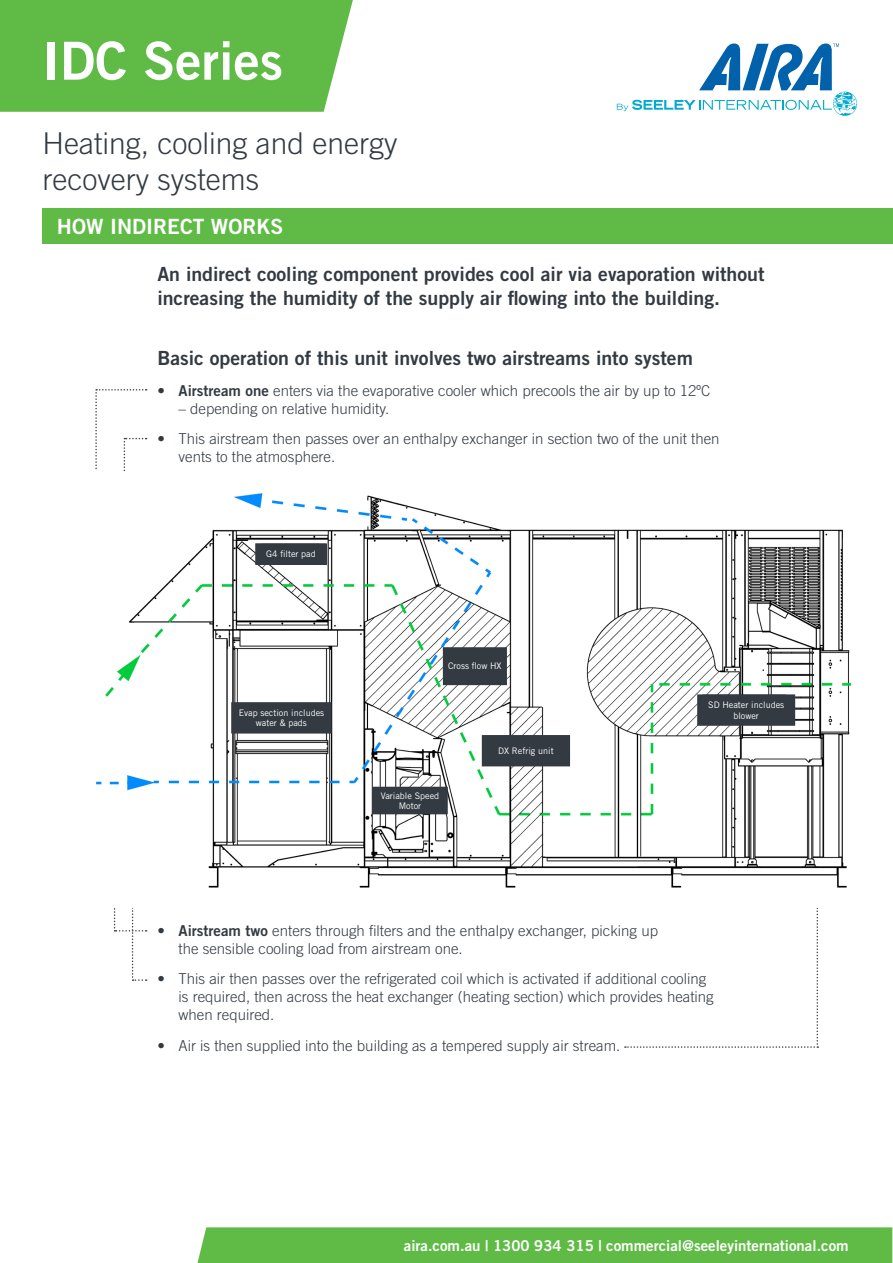
<style>
.page{position:relative;width:893px;height:1263px;background:#fff}
.page>*{position:absolute;margin:0;border:0;box-sizing:border-box;transform-origin:0 0}
.t1{font:52.5px "Trade Gothic LT Std Bd 2";color:#fff}
.t2{font:300 30px/36px "Trade Gothic LT Std";color:#333a42}
.BULLET{font:21px "Trade Gothic LT Std Bd 2";color:#fff}
.BULLET-2{font:19.5px/23.4px "Trade Gothic LT Std Bd 2";color:#333a42}
.BULLET-3{font:300 15px/18px "Trade Gothic LT Std";color:#333a42}
.BULLET-4{font:15px "Trade Gothic LT Std Bd 2";color:#fff}
.t3{font:9px/10.5px "Trade Gothic LT Std";color:#fff;text-align:center}
.s1{font-family:"Trade Gothic LT Std Bd 2";font-weight:400}
</style>
<div class="page">
<div style="left:198px;top:1227px;width:694px;height:36px;background:#60bb46"></div>
<div style="left:0;top:0;width:353px;height:112px;background:#60bb46"></div>
<div style="left:43px;top:208px;width:850px;height:36px;background:#60bb46"></div>
<svg style="left:625px;top:908px;width:194px;height:140px"></svg>
<img style="left:96px;top:493px;width:754px;height:395px">
<div style="left:373px;top:787px;width:74px;height:26px;background:#333a42"></div>
<div style="left:372px;top:787px;width:76px;height:27px;border:2px solid #333a42"></div>
<div style="left:483px;top:736px;width:86px;height:30px;background:#333a42"></div>
<div style="left:482px;top:735px;width:88px;height:31px;border:2px solid #333a42"></div>
<div style="left:698px;top:695px;width:96px;height:30px;background:#333a42"></div>
<div style="left:697px;top:694px;width:98px;height:32px;border:2px solid #333a42"></div>
<div style="left:444px;top:648px;width:62px;height:36px;background:#333a42"></div>
<div style="left:443px;top:647px;width:64px;height:38px;border:2px solid #333a42"></div>
<div style="left:232px;top:703px;width:99px;height:30px;background:#333a42"></div>
<div style="left:231px;top:702px;width:101px;height:31px;border:2px solid #333a42"></div>
<div style="left:256px;top:544px;width:70px;height:20px;background:#333a42"></div>
<div style="left:255px;top:543px;width:72px;height:22px;border:2px solid #333a42"></div>
<svg style="left:617px;top:43px;width:240px;height:73px"></svg>
<p class="t1" style="left:43px;top:28px;width:242px">IDC Series</p>
<p class="t2" style="left:43px;top:125px;width:357px">Heating, cooling and energy recovery systems</p>
<p class="BULLET" style="left:57px;top:213px;width:228px">HOW INDIRECT WORKS</p>
<p class="BULLET-2" style="left:157px;top:262px;width:609px">An indirect cooling component provides cool air via evaporation without increasing the humidity of the supply air flowing into the building.</p>
<p class="BULLET-2" style="left:157px;top:346px;width:537px">Basic operation of this unit involves two airstreams into system</p>
<p class="BULLET-3" style="left:157px;top:381px;width:554px">• <span class="s1">Airstream one</span> enters via the evaporative cooler which precools the air by up to 12oC</p>
<p class="BULLET-3" style="left:179px;top:399px;width:212px">– depending on relative humidity.</p>
<p class="BULLET-3" style="left:179px;top:430px;width:542px;text-indent:-21px">• This airstream then passes over an enthalpy exchanger in section two of the unit then vents to the atmosphere.</p>
<p class="t3" style="left:266px;top:549px;width:51px">G4 filter pad</p>
<p class="t3" style="left:239px;top:707px;width:87px">Evap section includes water &amp; pads</p>
<p class="t3" style="left:448px;top:661px;width:55px">Cross flow HX</p>
<p class="t3" style="left:381px;top:790px;width:60px">Variable Speed</p>
<p class="t3" style="left:399px;top:800px;width:24px">Motor</p>
<p class="t3" style="left:498px;top:745px;width:57px">DX Refrig unit</p>
<p class="t3" style="left:708px;top:699px;width:77px">SD Heater includes blower</p>
<p class="BULLET-3" style="left:179px;top:921px;width:481px;text-indent:-21px">• <span class="s1">Airstream two</span> enters through filters and the enthalpy exchanger, picking up the sensible cooling load from airstream one.</p>
<p class="BULLET-3" style="left:179px;top:970px;width:537px;text-indent:-21px">• This air then passes over the refrigerated coil which is activated if additional cooling is required, then across the heat exchanger (heating section) which provides heating when required.</p>
<p class="BULLET-3" style="left:157px;top:1037px;width:464px">• Air is then supplied into the building as a tempered supply air stream.</p>
<p class="BULLET-4" style="left:404px;top:1236px;width:446px">aira.com.au | 1300 934 315 | commercial@seeleyinternational.com</p>
</div>
